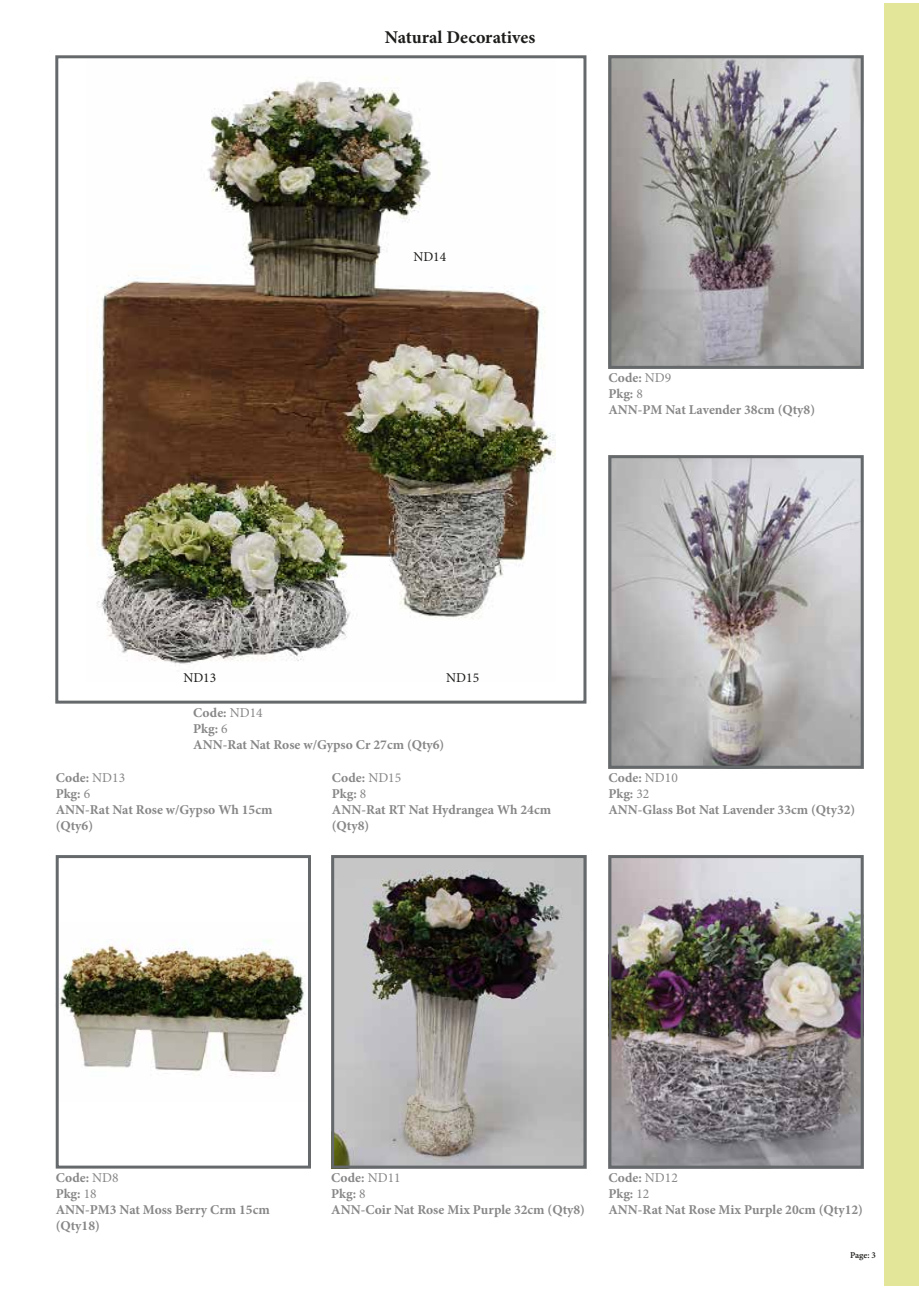
<style>
.page{position:relative;width:919px;height:1289px;background:#fff}
.page>*{position:absolute;margin:0;border:0;box-sizing:border-box;transform-origin:0 0}
.t1{font:700 18px "Minion Pro";color:#1d1d1b}
.t2{font:700 13.5px/16.2px "Minion Pro";color:#878787}
.t3{font:13.5px "Minion Pro";color:#1d1d1b}
.t4{font:600 9px "Minion Pro";color:#1d1d1b}
.s1{font-weight:400}
</style>
<div class="page">
<div style="left:884px;top:3px;width:34px;height:1282px;background:#e3e699"></div>
<img style="left:335px;top:859px;width:247px;height:305px">
<div style="left:331px;top:855px;width:255px;height:313px;border:3px solid #66696b"></div>
<img style="left:612px;top:459px;width:247px;height:305px">
<div style="left:608px;top:455px;width:255px;height:313px;border:3px solid #66696b"></div>
<img style="left:612px;top:59px;width:247px;height:306px">
<div style="left:608px;top:55px;width:255px;height:314px;border:3px solid #66696b"></div>
<img style="left:60px;top:939px;width:246px;height:137px">
<div style="left:56px;top:855px;width:255px;height:313px;border:3px solid #66696b"></div>
<img style="left:612px;top:859px;width:247px;height:305px">
<div style="left:608px;top:855px;width:255px;height:313px;border:3px solid #66696b"></div>
<img style="left:96px;top:77px;width:459px;height:589px">
<div style="left:55px;top:55px;width:531px;height:648px;border:3px solid #66696b"></div>
<h1 class="t1" style="left:385px;top:24px;width:152px">Natural Decoratives</h1>
<p class="t3" style="left:413px;top:247px;width:34px">ND14</p>
<p class="t2" style="left:608px;top:369px;width:208px">Code: <span class="s1">ND9<br></span>Pkg: <span class="s1">8<br></span>ANN-PM Nat Lavender 38cm (Qty8)</p>
<p class="t3" style="left:183px;top:669px;width:34px">ND13</p>
<p class="t3" style="left:446px;top:669px;width:34px">ND15</p>
<p class="t2" style="left:193px;top:704px;width:253px">Code: <span class="s1">ND14<br></span>Pkg: <span class="s1">6<br></span>ANN-Rat Nat Rose w/Gypso Cr 27cm (Qty6)</p>
<p class="t2" style="left:56px;top:769px;width:218px">Code: <span class="s1">ND13<br></span>Pkg: <span class="s1">6<br></span>ANN-Rat Nat Rose w/Gypso Wh 15cm (Qty6)</p>
<p class="t2" style="left:332px;top:769px;width:221px">Code: <span class="s1">ND15<br></span>Pkg: <span class="s1">8<br></span>ANN-Rat RT Nat Hydrangea Wh 24cm (Qty8)</p>
<p class="t2" style="left:608px;top:769px;width:248px">Code: <span class="s1">ND10<br></span>Pkg: <span class="s1">32<br></span>ANN-Glass Bot Nat Lavender 33cm (Qty32)</p>
<p class="t2" style="left:56px;top:1169px;width:215px">Code: <span class="s1">ND8<br></span>Pkg: <span class="s1">18<br></span>ANN-PM3 Nat Moss Berry Crm 15cm (Qty18)</p>
<p class="t2" style="left:608px;top:1169px;width:256px">Code: <span class="s1">ND12<br></span>Pkg: <span class="s1">12<br></span>ANN-Rat Nat Rose Mix Purple 20cm (Qty12)</p>
<p class="t2" style="left:331px;top:1169px;width:255px">Code: <span class="s1">ND11<br></span>Pkg: <span class="s1">8<br></span>ANN-Coir Nat Rose Mix Purple 32cm (Qty8)</p>
<p class="t4" style="left:849px;top:1249px;width:27px">Page: 3</p>
</div>
